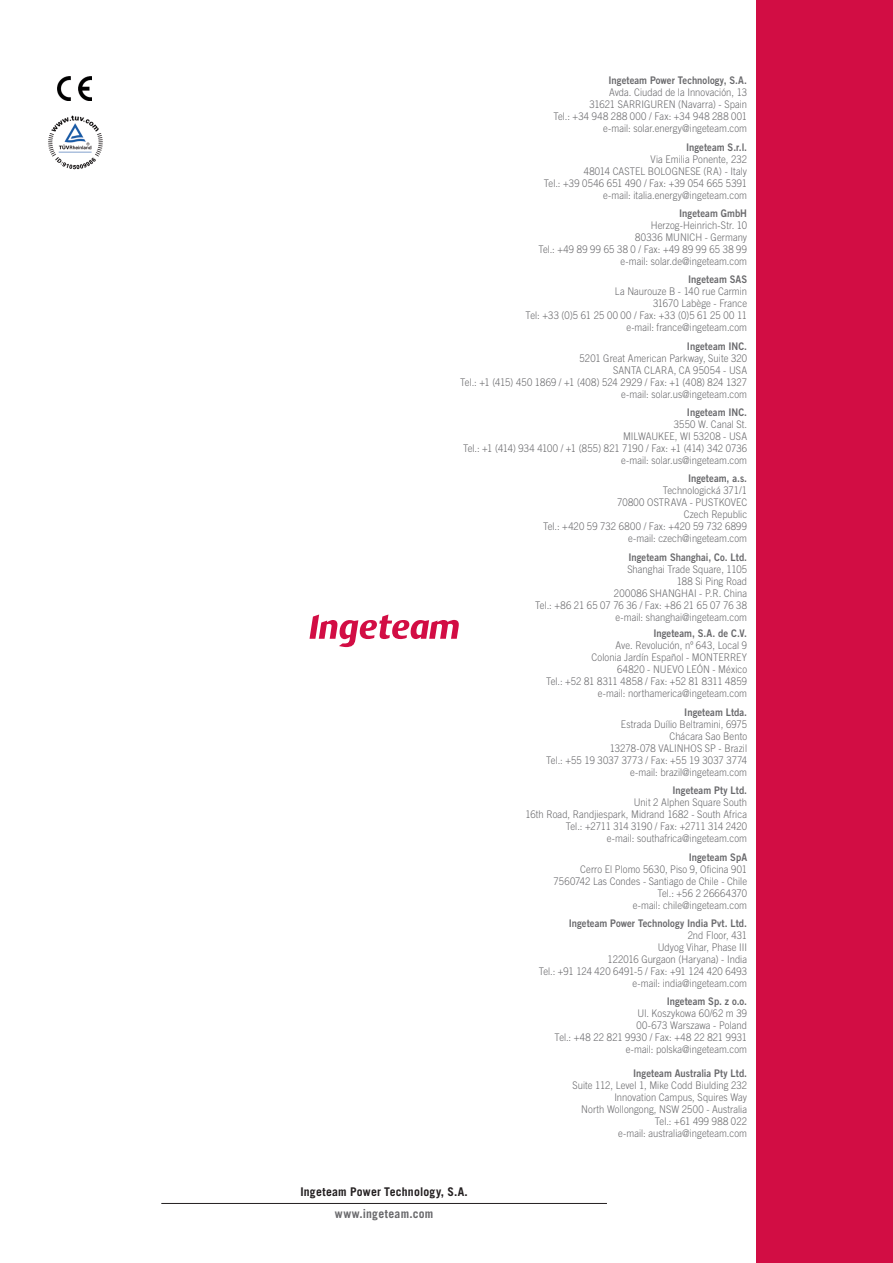
<style>
.page{position:relative;width:893px;height:1263px;background:#fff}
.page>*{position:absolute;margin:0;border:0;box-sizing:border-box;transform-origin:0 0}
.texto_pequeño{font:700 12px "Trade Gothic LT Std";letter-spacing:.02em;color:#231f20}
.texto_pequeño-2{font:700 12px "Trade Gothic LT Std";letter-spacing:.025em;color:#69696c}
.texto_pequeño-3{font:300 10.5px/12px "Trade Gothic LT Std";letter-spacing:.005em;color:#69696c;text-align:right;scale:.9 1}
.texto_pequeño-4{font:10.5px "Trade Gothic LT Std Bd 2";letter-spacing:.005em;color:#69696c;scale:.9 1}
.texto_pequeño-5{font:300 10.5px "Trade Gothic LT Std";letter-spacing:.025em;color:#69696c;scale:.9 1}
.texto_pequeño-6{font:300 10.5px "Trade Gothic LT Std";letter-spacing:.035em;color:#69696c;scale:.9 1}
.texto_pequeño-7{font:300 10.5px "Trade Gothic LT Std";letter-spacing:-.015em;color:#69696c;scale:.9 1}
</style>
<div class="page">
<div style="left:757px;top:0;width:136px;height:1263px;background:#d20d44"></div>
<svg style="left:309px;top:614px;width:150px;height:33px"></svg>
<hr style="left:161px;top:1203px;width:446px;height:1px;background:#231f20">
<img style="left:48px;top:115px;width:55px;height:55px">
<img style="left:58px;top:76px;width:33px;height:25px">
<p class="texto_pequeño-4" style="left:608px;top:74px;width:156px">Ingeteam Power Technology, S.A.</p>
<p class="texto_pequeño-3" style="left:609px;top:86px;width:155px">Avda. Ciudad de la Innovación, 13</p>
<p class="texto_pequeño-3" style="left:589px;top:98px;width:177px">31621 SARRIGUREN (Navarra) - Spain</p>
<p class="texto_pequeño-6" style="left:553px;top:110px;width:217px">Tel.: +34 948 288 000 / Fax: +34 948 288 001</p>
<p class="texto_pequeño-3" style="left:603px;top:122px;width:161px">e-mail: solar.energy@ingeteam.com</p>
<p class="texto_pequeño-4" style="left:686px;top:140px;width:69px">Ingeteam S.r.l.</p>
<p class="texto_pequeño-3" style="left:651px;top:153px;width:109px">Via Emilia Ponente, 232</p>
<p class="texto_pequeño-3" style="left:584px;top:165px;width:183px">48014 CASTEL BOLOGNESE (RA) - Italy</p>
<p class="texto_pequeño-5" style="left:544px;top:177px;width:227px">Tel.: +39 0546 651 490 / Fax: +39 054 665 5391</p>
<p class="texto_pequeño-3" style="left:603px;top:189px;width:161px">e-mail: italia.energy@ingeteam.com</p>
<p class="texto_pequeño-4" style="left:679px;top:207px;width:77px">Ingeteam GmbH</p>
<p class="texto_pequeño-3" style="left:651px;top:219px;width:109px">Herzog-Heinrich-Str. 10</p>
<p class="texto_pequeño-3" style="left:635px;top:231px;width:126px">80336 MUNICH - Germany</p>
<p class="texto_pequeño-5" style="left:538px;top:243px;width:233px">Tel.: +49 89 99 65 38 0 / Fax: +49 89 99 65 38 99</p>
<p class="texto_pequeño-3" style="left:621px;top:255px;width:142px">e-mail: solar.de@ingeteam.com</p>
<p class="texto_pequeño-4" style="left:688px;top:273px;width:67px">Ingeteam SAS</p>
<p class="texto_pequeño-3" style="left:615px;top:285px;width:148px">La Naurouze B - 140 rue Carmin</p>
<p class="texto_pequeño-3" style="left:653px;top:297px;width:106px">31670 Labège - France</p>
<p class="texto_pequeño-3" style="left:526px;top:309px;width:248px">Tel: +33 (0)5 61 25 00 00 / Fax: +33 (0)5 61 25 00 11</p>
<p class="texto_pequeño-3" style="left:626px;top:321px;width:136px">e-mail: france@ingeteam.com</p>
<p class="texto_pequeño-4" style="left:687px;top:339px;width:68px">Ingeteam INC.</p>
<p class="texto_pequeño-3" style="left:580px;top:352px;width:188px">5201 Great American Parkway, Suite 320</p>
<p class="texto_pequeño-3" style="left:613px;top:364px;width:151px">SANTA CLARA, CA 95054 - USA</p>
<p class="texto_pequeño-3" style="left:460px;top:376px;width:320px">Tel.: +1 (415) 450 1869 / +1 (408) 524 2929 / Fax: +1 (408) 824 1327</p>
<p class="texto_pequeño-3" style="left:621px;top:388px;width:141px">e-mail: solar.us@ingeteam.com</p>
<p class="texto_pequeño-4" style="left:687px;top:406px;width:68px">Ingeteam INC.</p>
<p class="texto_pequeño-3" style="left:674px;top:418px;width:83px">3550 W. Canal St.</p>
<p class="texto_pequeño-3" style="left:623px;top:430px;width:139px">MILWAUKEE, WI 53208 - USA</p>
<p class="texto_pequeño-3" style="left:463px;top:442px;width:317px">Tel.: +1 (414) 934 4100 / +1 (855) 821 7190 / Fax: +1 (414) 342 0736</p>
<p class="texto_pequeño-3" style="left:621px;top:454px;width:141px">e-mail: solar.us@ingeteam.com</p>
<p class="texto_pequeño-4" style="left:688px;top:472px;width:67px">Ingeteam, a.s.</p>
<p class="texto_pequeño-3" style="left:663px;top:485px;width:95px">Technologická 371/1</p>
<p class="texto_pequeño-3" style="left:617px;top:497px;width:146px">70800 OSTRAVA - PUSTKOVEC</p>
<p class="texto_pequeño-3" style="left:684px;top:509px;width:72px">Czech Republic</p>
<p class="texto_pequeño-3" style="left:543px;top:521px;width:228px">Tel.: +420 59 732 6800 / Fax: +420 59 732 6899</p>
<p class="texto_pequeño-3" style="left:628px;top:533px;width:134px">e-mail: czech@ingeteam.com</p>
<p class="texto_pequeño-4" style="left:628px;top:551px;width:133px">Ingeteam Shanghai, Co. Ltd.</p>
<p class="texto_pequeño-3" style="left:627px;top:563px;width:135px">Shanghai Trade Square, 1105</p>
<p class="texto_pequeño-3" style="left:677px;top:575px;width:80px">188 Si Ping Road</p>
<p class="texto_pequeño-3" style="left:614px;top:587px;width:149px">200086 SHANGHAI - P.R. China</p>
<p class="texto_pequeño-3" style="left:535px;top:599px;width:237px">Tel.: +86 21 65 07 76 36 / Fax: +86 21 65 07 76 38</p>
<p class="texto_pequeño-3" style="left:616px;top:611px;width:148px">e-mail: shanghai@ingeteam.com</p>
<p class="texto_pequeño-4" style="left:653px;top:627px;width:106px">Ingeteam, S.A. de C.V.</p>
<p class="texto_pequeño-3" style="left:616px;top:639px;width:148px">Ave. Revolución, nº 643, Local 9</p>
<p class="texto_pequeño-3" style="left:592px;top:651px;width:174px">Colonia Jardín Español - MONTERREY</p>
<p class="texto_pequeño-3" style="left:617px;top:663px;width:146px">64820 - NUEVO LEÓN - México</p>
<p class="texto_pequeño-3" style="left:546px;top:675px;width:225px">Tel.: +52 81 8311 4858 / Fax: +52 81 8311 4859</p>
<p class="texto_pequeño-3" style="left:598px;top:687px;width:167px">e-mail: northamerica@ingeteam.com</p>
<p class="texto_pequeño-4" style="left:684px;top:705px;width:71px">Ingeteam Ltda.</p>
<p class="texto_pequeño-3" style="left:621px;top:718px;width:142px">Estrada Duílio Beltramini, 6975</p>
<p class="texto_pequeño-3" style="left:669px;top:730px;width:88px">Chácara Sao Bento</p>
<p class="texto_pequeño-3" style="left:610px;top:742px;width:154px">13278-078 VALINHOS SP - Brazil</p>
<p class="texto_pequeño-3" style="left:546px;top:754px;width:225px">Tel.: +55 19 3037 3773 / Fax: +55 19 3037 3774</p>
<p class="texto_pequeño-3" style="left:630px;top:766px;width:131px">e-mail: brazil@ingeteam.com</p>
<p class="texto_pequeño-4" style="left:673px;top:784px;width:84px">Ingeteam Pty Ltd.</p>
<p class="texto_pequeño-3" style="left:634px;top:796px;width:127px">Unit 2 Alphen Square South</p>
<p class="texto_pequeño-3" style="left:526px;top:808px;width:248px">16th Road, Randjiespark, Midrand 1682 - South Africa</p>
<p class="texto_pequeño-7" style="left:566px;top:820px;width:203px">Tel.: +2711 314 3190 / Fax: +2711 314 2420</p>
<p class="texto_pequeño-3" style="left:607px;top:832px;width:157px">e-mail: southafrica@ingeteam.com</p>
<p class="texto_pequeño-4" style="left:689px;top:850px;width:66px">Ingeteam SpA</p>
<p class="texto_pequeño-3" style="left:580px;top:863px;width:187px">Cerro El Plomo 5630, Piso 9, Oficina 901</p>
<p class="texto_pequeño-3" style="left:554px;top:875px;width:216px">7560742 Las Condes - Santiago de Chile - Chile</p>
<p class="texto_pequeño-5" style="left:657px;top:886px;width:101px">Tel.: +56 2 26664370</p>
<p class="texto_pequeño-3" style="left:633px;top:899px;width:128px">e-mail: chile@ingeteam.com</p>
<p class="texto_pequeño-4" style="left:569px;top:917px;width:200px">Ingeteam Power Technology India Pvt. Ltd.</p>
<p class="texto_pequeño-3" style="left:688px;top:929px;width:67px">2nd Floor, 431</p>
<p class="texto_pequeño-3" style="left:658px;top:941px;width:101px">Udyog Vihar, Phase III</p>
<p class="texto_pequeño-3" style="left:607px;top:953px;width:157px">122016 Gurgaon (Haryana) - India</p>
<p class="texto_pequeño-3" style="left:539px;top:965px;width:233px">Tel.: +91 124 420 6491-5 / Fax: +91 124 420 6493</p>
<p class="texto_pequeño-3" style="left:633px;top:977px;width:129px">e-mail: india@ingeteam.com</p>
<p class="texto_pequeño-4" style="left:667px;top:995px;width:91px">Ingeteam Sp. z o.o.</p>
<p class="texto_pequeño-3" style="left:637px;top:1007px;width:123px">Ul. Koszykowa 60/62 m 39</p>
<p class="texto_pequeño-3" style="left:637px;top:1019px;width:124px">00-673 Warszawa - Poland</p>
<p class="texto_pequeño-3" style="left:555px;top:1031px;width:215px">Tel.: +48 22 821 9930 / Fax: +48 22 821 9931</p>
<p class="texto_pequeño-3" style="left:626px;top:1043px;width:136px">e-mail: polska@ingeteam.com</p>
<p class="texto_pequeño-4" style="left:633px;top:1067px;width:128px">Ingeteam Australia Pty Ltd.</p>
<p class="texto_pequeño-3" style="left:573px;top:1079px;width:195px">Suite 112, Level 1, Mike Codd Biulding 232</p>
<p class="texto_pequeño-3" style="left:614px;top:1091px;width:149px">Innovation Campus, Squires Way</p>
<p class="texto_pequeño-3" style="left:581px;top:1103px;width:186px">North Wollongong, NSW 2500 - Australia<br>Tel.: +61 499 988 022<br>e-mail: australia@ingeteam.com</p>
<p class="texto_pequeño" style="left:300px;top:1185px;width:169px">Ingeteam Power Technology, S.A.</p>
<p class="texto_pequeño-2" style="left:335px;top:1206px;width:100px">www.ingeteam.com</p>
</div>
